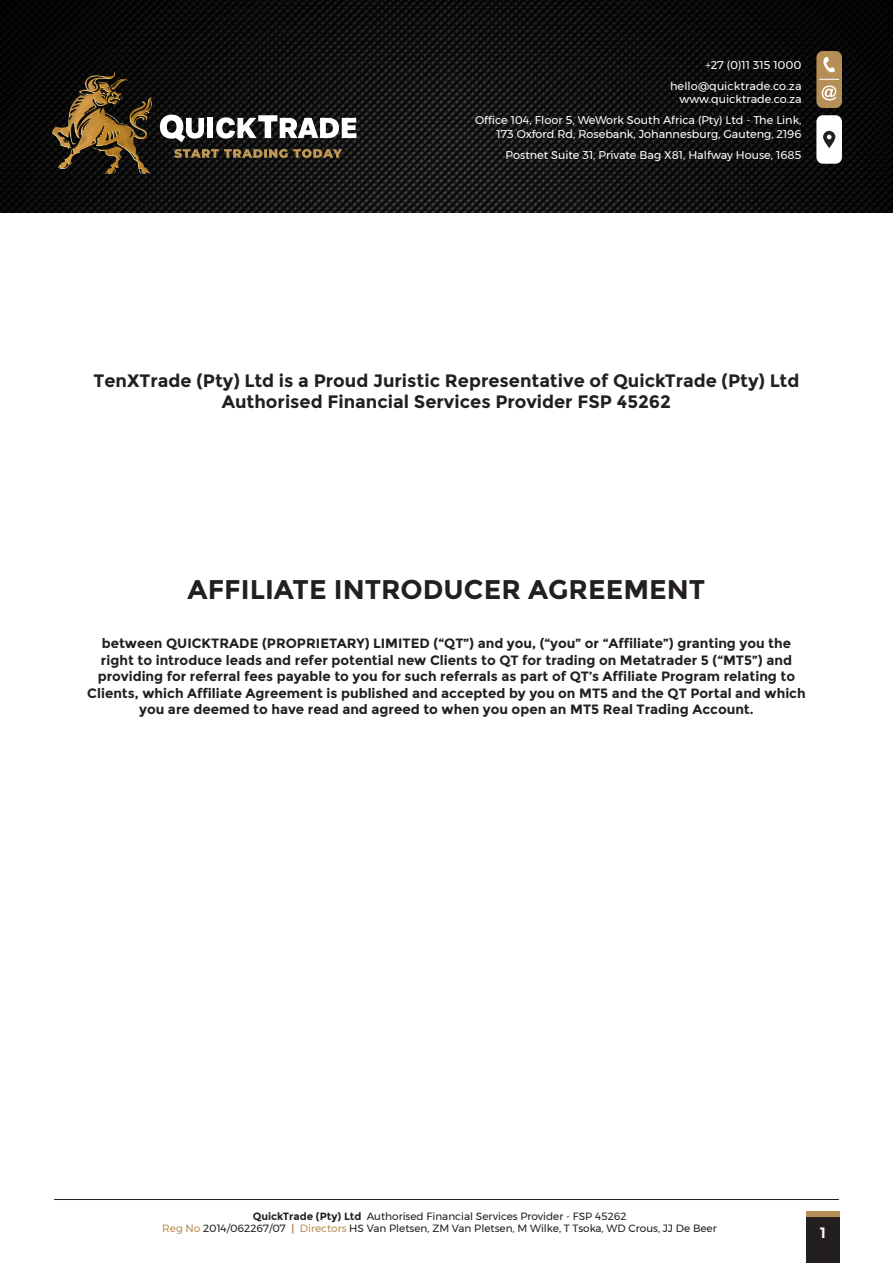
<style>
.page{position:relative;width:893px;height:1263px;background:#fff}
.page>*{position:absolute;margin:0;border:0;box-sizing:border-box;transform-origin:0 0}
.t1{font:700 27px "Montserrat";color:#231f20}
.t2{font:700 18px "Montserrat";color:#231f20}
.t3{font:700 15px "Montserrat";color:#fff}
.t4{font:700 13.5px/16.5px "Montserrat";color:#231f20;text-align:center}
.t5{font:11.25px/21px "Montserrat";color:#fff;text-align:right}
.t6{font:10.5px/12.6px "Montserrat";color:#231f20;text-align:center}
.s1{font-weight:700}
.s2{color:#b68f56}
.s3{font-weight:700;color:#b68f56}
</style>
<div class="page">
<svg style="left:806px;top:1211px;width:33px;height:7px"></svg>
<div style="left:806px;top:1218px;width:33px;height:45px;background:#231f20"></div>
<img style="left:0;top:0;width:893px;height:213px">
<svg style="left:160px;top:115px;width:44px;height:27px"></svg>
<div style="left:208px;top:118px;width:5px;height:20px;background:#fff"></div>
<svg style="left:216px;top:115px;width:140px;height:24px"></svg>
<img style="left:51px;top:70px;width:105px;height:104px">
<svg style="left:174px;top:149px;width:168px;height:9px;background:#6d5936"></svg>
<div style="left:816px;top:51px;width:26px;height:57px;background:#b68f56;border-radius:6px"></div>
<div style="left:816px;top:115px;width:26px;height:49px;background:#fff;border-radius:6px"></div>
<svg style="left:823px;top:57px;width:12px;height:16px"></svg>
<svg style="left:820px;top:79px;width:19px;height:21px"></svg>
<svg style="left:823px;top:131px;width:12px;height:16px"></svg>
<svg style="left:827px;top:135px;width:5px;height:4px"></svg>
<hr style="left:54px;top:1199px;width:785px;height:1px;background:#231f20">
<p class="t5" style="left:670px;top:54px;width:133px">+27 (0)11 315 1000 hello@quicktrade.co.za</p>
<p class="t5" style="left:475px;top:89px;width:328px">www.quicktrade.co.za<br>Office 104, Floor 5, WeWork South Africa (Pty) Ltd - The Link,</p>
<p class="t5" style="left:497px;top:123px;width:306px">173 Oxford Rd, Rosebank, Johannesburg, Gauteng, 2196<br>Postnet Suite 31, Private Bag X81, Halfway House, 1685</p>
<p class="t2" style="left:94px;top:370px;width:707px">TenXTrade (Pty) Ltd is a Proud Juristic Representative of QuickTrade (Pty) Ltd</p>
<p class="t2" style="left:222px;top:391px;width:451px">Authorised Financial Services Provider FSP 45262</p>
<p class="t1" style="left:188px;top:573px;width:519px">AFFILIATE INTRODUCER AGREEMENT</p>
<p class="t4" style="left:87px;top:635px;width:720px">between QUICKTRADE (PROPRIETARY) LIMITED (“QT”) and you, (“you” or “Affiliate”) granting you the right to introduce leads and refer potential new Clients to QT for trading on Metatrader 5 (“MT5”) and providing for referral fees payable to you for such referrals as part of QT’s Affiliate Program relating to Clients, which Affiliate Agreement is published and accepted by you on MT5 and the QT Portal and which you are deemed to have read and agreed to when you open an MT5 Real Trading Account.</p>
<p class="t6" style="left:162px;top:1210px;width:556px"><span class="s1">QuickTrade (Pty) Ltd</span> Authorised Financial Services Provider - FSP 45262<br><span class="s2">Reg No</span> 2014/062267/07 <span class="s3">|</span> <span class="s2">Directors</span> HS Van Pletsen, ZM Van Pletsen, M Wilke, T Tsoka, WD Crous, JJ De Beer</p>
<p class="t3" style="left:820px;top:1223px;width:8px">1</p>
</div>
